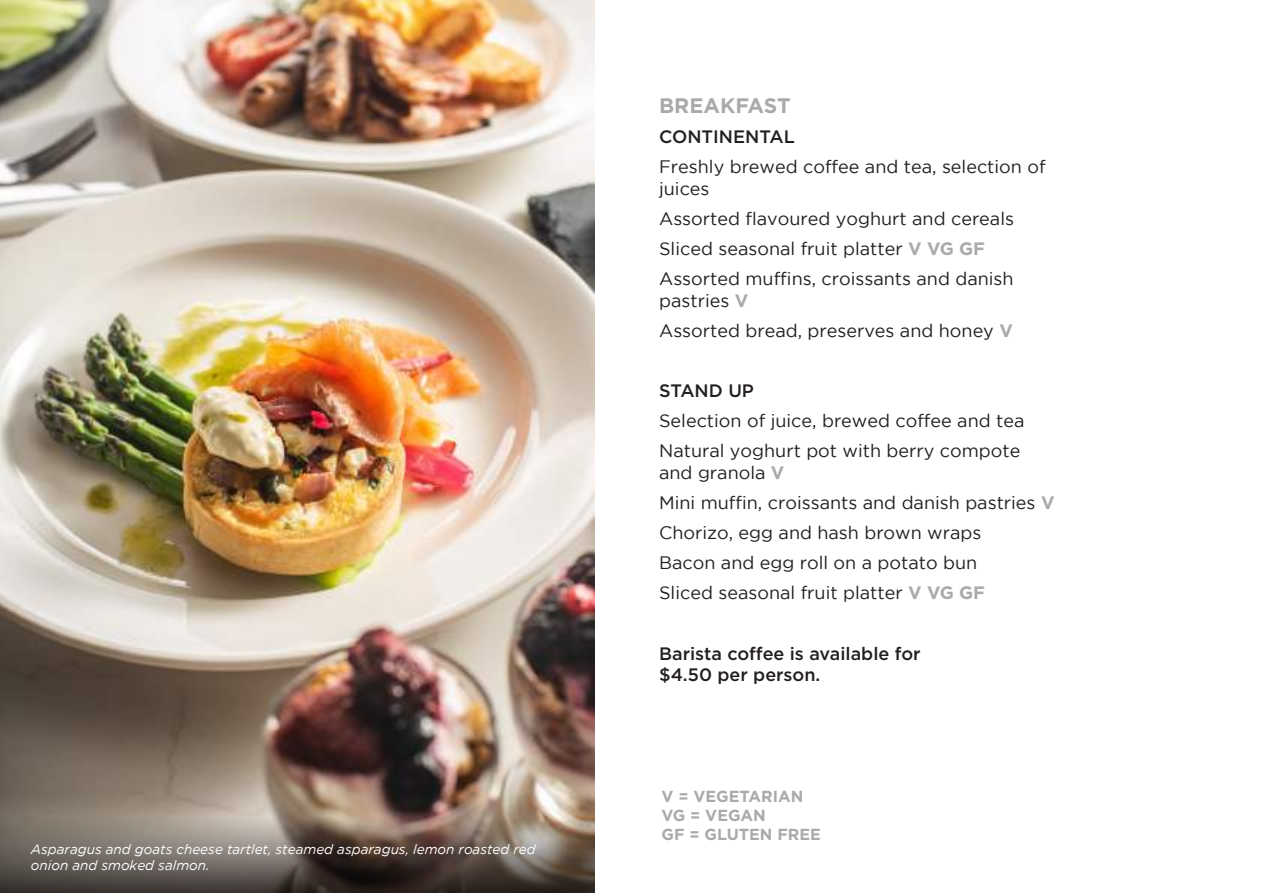
<style>
.page{position:relative;width:1263px;height:893px;background:#fff}
.page>*{position:absolute;margin:0;border:0;box-sizing:border-box;transform-origin:0 0}
.t1{font:700 21px "Gotham";color:#aaaaac}
.t2{font:18px/30.2px "Gotham";color:#241f1f}
.t3{font:500 18px/21.6px "Gotham";color:#241f1f}
.t4{font:700 16.05px/19.2px "Gotham";color:#aaaaac}
.t5{font:italic 13.5px/16.2px "Gotham";color:#fff}
.s1{font-weight:700;color:#aaaaac}
</style>
<div class="page">
<img style="left:0;top:0;width:595px;height:816px">
<svg style="left:0;top:816px;width:595px;height:77px;background:#695e56"></svg>
<p class="t5" style="left:31px;top:841px;width:506px">Asparagus and goats cheese tartlet, steamed asparagus, lemon roasted red onion and smoked salmon.</p>
<p class="t1" style="left:659px;top:94px;width:133px">BREAKFAST</p>
<p class="t3" style="left:659px;top:126px;width:137px">CONTINENTAL</p>
<p class="t2" style="left:659px;top:156px;width:388px;line-height:21.6px">Freshly brewed coffee and tea, selection of juices</p>
<p class="t2" style="left:659px;top:203px;width:356px">Assorted flavoured yoghurt and cereals<br>Sliced seasonal fruit platter <span class="s1">V VG GF<br></span>Assorted muffins, croissants and danish</p>
<p class="t2" style="left:659px;top:285px;width:355px">pastries <span class="s1">V<br></span>Assorted bread, preserves and honey <span class="s1">V</span></p>
<p class="t3" style="left:659px;top:380px;width:96px">STAND UP</p>
<p class="t2" style="left:659px;top:406px;width:367px">Selection of juice, brewed coffee and tea<br>Natural yoghurt pot with berry compote</p>
<p class="t2" style="left:659px;top:457px;width:397px">and granola <span class="s1">V<br></span>Mini muffin, croissants and danish pastries <span class="s1">V<br></span>Chorizo, egg and hash brown wraps<br>Bacon and egg roll on a potato bun<br>Sliced seasonal fruit platter <span class="s1">V VG GF</span></p>
<p class="t3" style="left:659px;top:642px;width:263px">Barista coffee is available for $4.50 per person.</p>
<p class="t4" style="left:662px;top:786px;width:161px">V = VEGETARIAN<br>VG = VEGAN<br>GF = GLUTEN FREE</p>
</div>
